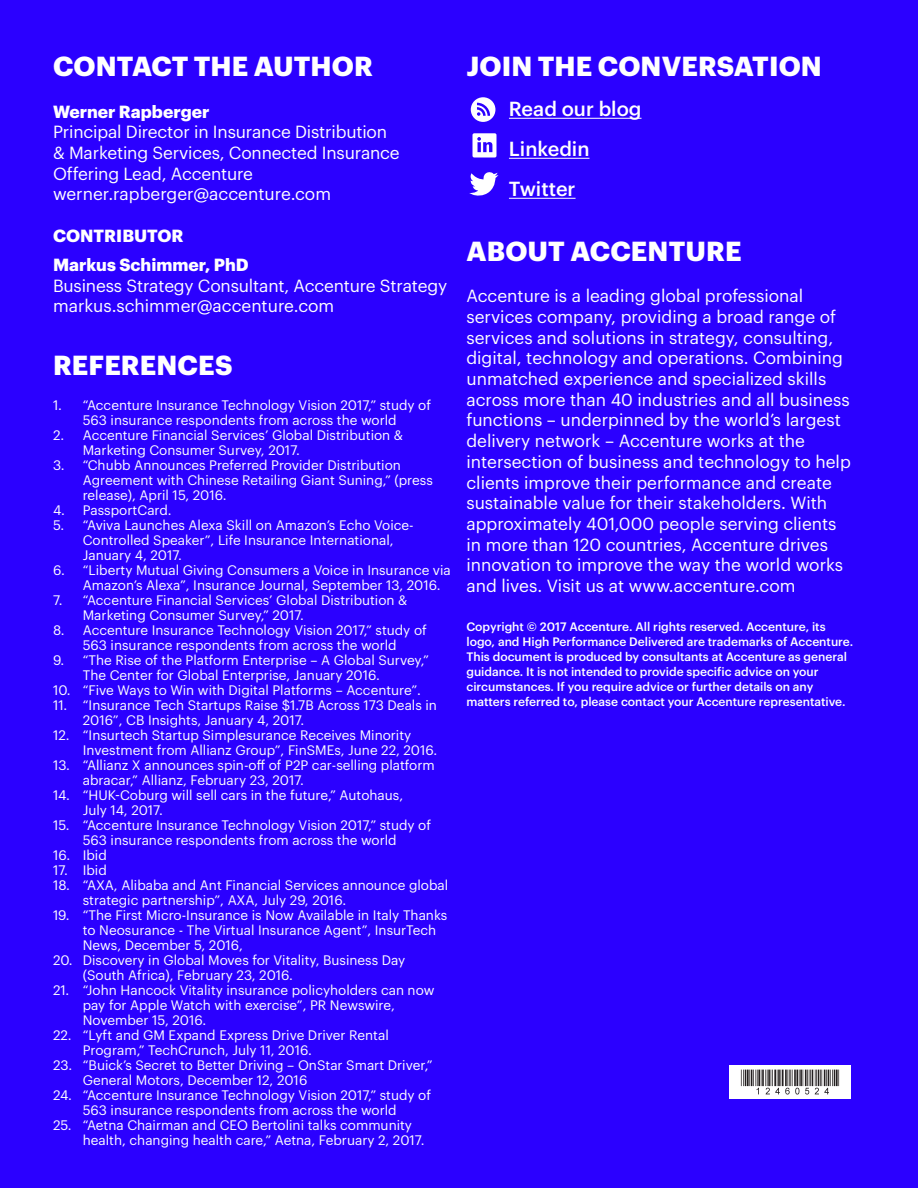
<style>
.page{position:relative;width:918px;height:1188px;background:#2b00ff}
.page>*{position:absolute;margin:0;border:0;box-sizing:border-box;transform-origin:0 0}
.Sub_heading{font:700 27px "Graphik";letter-spacing:.005em;color:#fff}
.t1{font:500 19.95px "Graphik";color:#fff}
.Body_Copy{font:17.25px "Graphik";color:#fff}
.Sub_heading-2{font:17.25px/20.7px "Graphik";letter-spacing:-.01em;color:#fff}
.Sub_heading-3{font:700 17.25px "Graphik";color:#fff}
.Body_copy{font:13.5px "Graphik";color:#fff}
.Paragraph_Style_1{font:500 12px/15px "Graphik";color:#fff}
</style>
<div class="page">
<hr style="left:509px;top:118px;width:133px;height:1px;background:#fff">
<hr style="left:509px;top:158px;width:80px;height:1px;background:#fff">
<hr style="left:509px;top:198px;width:67px;height:1px;background:#fff">
<svg style="left:471px;top:97px;width:24px;height:25px"></svg>
<svg style="left:473px;top:133px;width:24px;height:25px"></svg>
<svg style="left:469px;top:171px;width:29px;height:26px"></svg>
<div style="left:729px;top:1066px;width:121px;height:33px;background:#fff"></div>
<img style="left:740px;top:1069px;width:100px;height:26px">
<p class="Sub_heading" style="left:53px;top:46px;width:321px">CONTACT THE AUTHOR</p>
<p class="Sub_heading-3" style="left:53px;top:98px;width:158px">Werner Rapberger</p>
<p class="Sub_heading-2" style="left:53px;top:120px;width:348px">Principal Director in Insurance Distribution &amp; Marketing Services, Connected Insurance<br>Offering Lead, Accenture</p>
<p class="Sub_heading-2" style="left:53px;top:182px;width:280px">werner.rapberger@accenture.com</p>
<p class="Sub_heading-3" style="left:53px;top:222px;width:132px">CONTRIBUTOR</p>
<p class="Sub_heading-3" style="left:53px;top:251px;width:197px">Markus Schimmer, PhD</p>
<p class="Sub_heading-2" style="left:53px;top:274px;width:396px">Business Strategy Consultant, Accenture Strategy</p>
<p class="Sub_heading-2" style="left:53px;top:294px;width:283px">markus.schimmer@accenture.com</p>
<p class="Sub_heading" style="left:53px;top:344px;width:181px">REFERENCES</p>
<p class="Body_copy" style="left:53px;top:395px;width:380px">1. “Accenture Insurance Technology Vision 2017,” study of</p>
<p class="Body_copy" style="left:83px;top:410px;width:315px">563 insurance respondents from across the world</p>
<p class="Body_copy" style="left:53px;top:425px;width:352px">2. Accenture Financial Services’ Global Distribution &amp;</p>
<p class="Body_copy" style="left:83px;top:440px;width:219px">Marketing Consumer Survey, 2017.</p>
<p class="Body_copy" style="left:53px;top:455px;width:349px">3. “Chubb Announces Preferred Provider Distribution</p>
<p class="Body_copy" style="left:83px;top:470px;width:352px">Agreement with Chinese Retailing Giant Suning,” (press</p>
<p class="Body_copy" style="left:83px;top:485px;width:145px">release), April 15, 2016.</p>
<p class="Body_copy" style="left:53px;top:500px;width:120px">4. PassportCard.</p>
<p class="Body_copy" style="left:53px;top:515px;width:362px">5. “Aviva Launches Alexa Skill on Amazon’s Echo Voice-</p>
<p class="Body_copy" style="left:83px;top:530px;width:312px">Controlled Speaker”, Life Insurance International,</p>
<p class="Body_copy" style="left:83px;top:545px;width:101px">January 4, 2017.</p>
<p class="Body_copy" style="left:53px;top:560px;width:399px">6. “Liberty Mutual Giving Consumers a Voice in Insurance via</p>
<p class="Body_copy" style="left:83px;top:575px;width:359px">Amazon’s Alexa”, Insurance Journal, September 13, 2016.</p>
<p class="Body_copy" style="left:53px;top:590px;width:356px">7. “Accenture Financial Services’ Global Distribution &amp;</p>
<p class="Body_copy" style="left:83px;top:605px;width:223px">Marketing Consumer Survey,” 2017.</p>
<p class="Body_copy" style="left:53px;top:620px;width:375px">8. Accenture Insurance Technology Vision 2017,” study of</p>
<p class="Body_copy" style="left:83px;top:635px;width:315px">563 insurance respondents from across the world</p>
<p class="Body_copy" style="left:53px;top:650px;width:377px">9. “The Rise of the Platform Enterprise – A Global Survey,”</p>
<p class="Body_copy" style="left:83px;top:665px;width:299px">The Center for Global Enterprise, January 2016.</p>
<p class="Body_copy" style="left:53px;top:680px;width:370px">10. “Five Ways to Win with Digital Platforms – Accenture”.</p>
<p class="Body_copy" style="left:53px;top:695px;width:386px">11. “Insurance Tech Startups Raise $1.7B Across 173 Deals in</p>
<p class="Body_copy" style="left:83px;top:710px;width:223px">2016”, CB Insights, January 4, 2017.</p>
<p class="Body_copy" style="left:53px;top:725px;width:360px">12. “Insurtech Startup Simplesurance Receives Minority</p>
<p class="Body_copy" style="left:83px;top:740px;width:356px">Investment from Allianz Group”, FinSMEs, June 22, 2016.</p>
<p class="Body_copy" style="left:53px;top:755px;width:383px">13. “Allianz X announces spin-off of P2P car-selling platform</p>
<p class="Body_copy" style="left:83px;top:770px;width:223px">abracar,” Allianz, February 23, 2017.</p>
<p class="Body_copy" style="left:53px;top:785px;width:352px">14. “HUK-Coburg will sell cars in the future,” Autohaus,</p>
<p class="Body_copy" style="left:83px;top:800px;width:82px">July 14, 2017.</p>
<p class="Body_copy" style="left:53px;top:815px;width:380px">15. “Accenture Insurance Technology Vision 2017,” study of</p>
<p class="Body_copy" style="left:83px;top:830px;width:315px">563 insurance respondents from across the world</p>
<p class="Body_copy" style="left:53px;top:845px;width:55px">16. Ibid</p>
<p class="Body_copy" style="left:53px;top:860px;width:55px">17. Ibid</p>
<p class="Body_copy" style="left:53px;top:875px;width:397px">18. “AXA, Alibaba and Ant Financial Services announce global</p>
<p class="Body_copy" style="left:83px;top:890px;width:265px">strategic partnership”, AXA, July 29, 2016.</p>
<p class="Body_copy" style="left:53px;top:905px;width:396px">19. “The First Micro-Insurance is Now Available in Italy Thanks</p>
<p class="Body_copy" style="left:83px;top:920px;width:355px">to Neosurance - The Virtual Insurance Agent”, InsurTech</p>
<p class="Body_copy" style="left:83px;top:935px;width:162px">News, December 5, 2016,</p>
<p class="Body_copy" style="left:53px;top:950px;width:354px">20. Discovery in Global Moves for Vitality, Business Day</p>
<p class="Body_copy" style="left:83px;top:965px;width:212px">(South Africa), February 23, 2016.</p>
<p class="Body_copy" style="left:53px;top:980px;width:383px">21. “John Hancock Vitality insurance policyholders can now</p>
<p class="Body_copy" style="left:83px;top:995px;width:314px">pay for Apple Watch with exercise”, PR Newswire,</p>
<p class="Body_copy" style="left:83px;top:1010px;width:125px">November 15, 2016.</p>
<p class="Body_copy" style="left:53px;top:1025px;width:337px">22. “Lyft and GM Expand Express Drive Driver Rental</p>
<p class="Body_copy" style="left:83px;top:1040px;width:231px">Program,” TechCrunch, July 11, 2016.</p>
<p class="Body_copy" style="left:53px;top:1055px;width:381px">23. “Buick’s Secret to Better Driving – OnStar Smart Driver,”</p>
<p class="Body_copy" style="left:83px;top:1070px;width:226px">General Motors, December 12, 2016</p>
<p class="Body_copy" style="left:53px;top:1085px;width:380px">24. “Accenture Insurance Technology Vision 2017,” study of</p>
<p class="Body_copy" style="left:83px;top:1100px;width:315px">563 insurance respondents from across the world</p>
<p class="Body_copy" style="left:53px;top:1115px;width:361px">25. “Aetna Chairman and CEO Bertolini talks community</p>
<p class="Body_copy" style="left:83px;top:1130px;width:343px">health, changing health care,” Aetna, February 2, 2017.</p>
<p class="Sub_heading" style="left:466px;top:46px;width:357px">JOIN THE CONVERSATION</p>
<p class="t1" style="left:509px;top:94px;width:134px">Read our blog</p>
<p class="t1" style="left:509px;top:134px;width:82px">Linkedin</p>
<p class="t1" style="left:509px;top:174px;width:68px">Twitter</p>
<p class="Sub_heading" style="left:466px;top:230px;width:277px">ABOUT ACCENTURE</p>
<p class="Body_Copy" style="left:466px;top:283px;width:338px">Accenture is a leading global professional</p>
<p class="Body_Copy" style="left:466px;top:304px;width:371px">services company, providing a broad range of</p>
<p class="Body_Copy" style="left:466px;top:324px;width:368px">services and solutions in strategy, consulting,</p>
<p class="Body_Copy" style="left:466px;top:345px;width:378px">digital, technology and operations. Combining</p>
<p class="Body_Copy" style="left:466px;top:366px;width:361px">unmatched experience and specialized skills</p>
<p class="Body_Copy" style="left:466px;top:387px;width:385px">across more than 40 industries and all business</p>
<p class="Body_Copy" style="left:466px;top:407px;width:376px">functions – underpinned by the world’s largest</p>
<p class="Body_Copy" style="left:466px;top:428px;width:340px">delivery network – Accenture works at the</p>
<p class="Body_Copy" style="left:466px;top:449px;width:386px">intersection of business and technology to help</p>
<p class="Body_Copy" style="left:466px;top:469px;width:367px">clients improve their performance and create</p>
<p class="Body_Copy" style="left:466px;top:490px;width:362px">sustainable value for their stakeholders. With</p>
<p class="Body_Copy" style="left:466px;top:511px;width:372px">approximately 401,000 people serving clients</p>
<p class="Body_Copy" style="left:466px;top:531px;width:363px">in more than 120 countries, Accenture drives</p>
<p class="Body_Copy" style="left:466px;top:552px;width:378px">innovation to improve the way the world works</p>
<p class="Body_Copy" style="left:466px;top:573px;width:331px">and lives. Visit us at www.accenture.com</p>
<p class="Paragraph_Style_1" style="left:466px;top:619px;width:388px">Copyright © 2017 Accenture. All rights reserved. Accenture, its logo, and High Performance Delivered are trademarks of Accenture.<br>This document is produced by consultants at Accenture as general guidance. It is not intended to provide specific advice on your circumstances. If you require advice or further details on any matters referred to, please contact your Accenture representative.</p>
</div>
